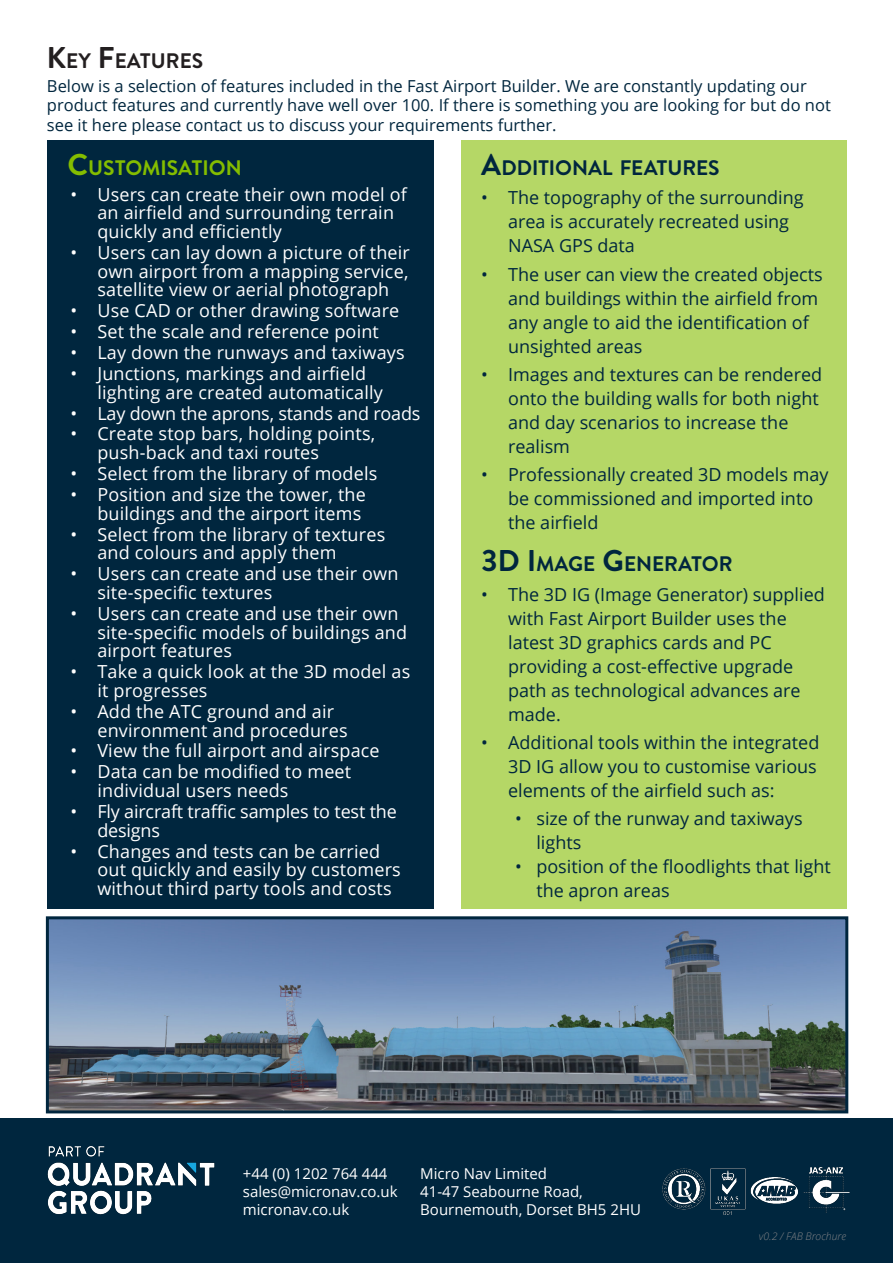
<style>
.page{position:relative;width:893px;height:1263px;background:#fff}
.page>*{position:absolute;margin:0;border:0;box-sizing:border-box;transform-origin:0 0}
.Brochure_heading{font:700 21px "Brandon Text";color:#00263e}
.Brochure_heading-2{font:700 21px "Brandon Text";color:#84bd00}
.t1{font:700 21px "Brandon Text";color:#231f20}
.t2{font:18px/18.8px "Open Sans";letter-spacing:.01em;color:#fff}
.t3{font:18px/24px "Open Sans";color:#00263e}
.t4{font:18px/18.8px "Open Sans";letter-spacing:-.01em;color:#fff}
.t5{font:16.5px/19.5px "Open Sans";color:#00263e}
.Back_page_address{font:15px "Open Sans";color:#fff}
.t6{font:italic 300 10.5px "Open Sans";color:#808285}
.s1{font-size:30px}
</style>
<div class="page">
<div style="left:0;top:1118px;width:893px;height:145px;background:#00263e"></div>
<img style="left:662px;top:1167px;width:188px;height:48px">
<img style="left:47px;top:1146px;width:168px;height:69px">
<div style="left:461px;top:140px;width:385px;height:769px;background:#b5d766"></div>
<img style="left:50px;top:920px;width:794px;height:189px">
<div style="left:46px;top:916px;width:802px;height:197px;border:3px solid #00263e"></div>
<div style="left:47px;top:140px;width:387px;height:769px;background:#00263e"></div>
<p class="t1" style="left:47px;top:46px;width:158px"><span class="s1">K</span>EY <span class="s1">F</span>EATURES</p>
<p class="t5" style="left:47px;top:75px;width:785px">Below is a selection of features included in the Fast Airport Builder. We are constantly updating our product features and currently have well over 100. If there is something you are looking for but do not see it here please contact us to discuss your requirements further.</p>
<p class="Brochure_heading-2" style="left:68px;top:153px;width:176px"><span class="s1">C</span>USTOMISATION</p>
<p class="t2" style="left:97px;top:184px;width:311px;text-indent:-27px">• Users can create their own model of an airfield and surrounding terrain quickly and efficiently</p>
<p class="t2" style="left:97px;top:242px;width:314px;text-align:justify;text-indent:-27px">• Users can lay down a picture of their own airport from a mapping service, satellite view or aerial photograph</p>
<p class="t2" style="left:70px;top:301px;width:330px">• Use CAD or other drawing software</p>
<p class="t2" style="left:70px;top:322px;width:310px">• Set the scale and reference point</p>
<p class="t2" style="left:70px;top:343px;width:336px">• Lay down the runways and taxiways</p>
<p class="t2" style="left:97px;top:363px;width:287px;text-indent:-27px">• Junctions, markings and airfield lighting are created automatically</p>
<p class="t4" style="left:70px;top:403px;width:352px">• Lay down the aprons, stands and roads</p>
<p class="t2" style="left:97px;top:424px;width:279px;text-indent:-27px">• Create stop bars, holding points, push-back and taxi routes</p>
<p class="t2" style="left:70px;top:464px;width:309px">• Select from the library of models</p>
<p class="t2" style="left:70px;top:484px;width:297px;text-align:right">• Position and size the tower, the buildings and the airport items</p>
<p class="t2" style="left:97px;top:524px;width:289px;text-indent:-27px">• Select from the library of textures and colours and apply them</p>
<p class="t2" style="left:97px;top:564px;width:302px;text-indent:-27px">• Users can create and use their own site-specific textures</p>
<p class="t2" style="left:97px;top:603px;width:311px;text-indent:-27px">• Users can create and use their own site-specific models of buildings and airport features</p>
<p class="t2" style="left:97px;top:662px;width:314px;text-indent:-27px">• Take a quick look at the 3D model as it progresses</p>
<p class="t2" style="left:97px;top:701px;width:252px;text-indent:-27px">• Add the ATC ground and air environment and procedures</p>
<p class="t2" style="left:70px;top:741px;width:311px">• View the full airport and airspace</p>
<p class="t2" style="left:97px;top:762px;width:255px;text-indent:-27px">• Data can be modified to meet individual users needs</p>
<p class="t4" style="left:97px;top:801px;width:301px;text-indent:-27px">• Fly aircraft traffic samples to test the designs</p>
<p class="t2" style="left:97px;top:841px;width:305px;text-indent:-27px">• Changes and tests can be carried out quickly and easily by customers without third party tools and costs</p>
<p class="Brochure_heading" style="left:481px;top:153px;width:240px"><span class="s1">A</span>DDITIONAL FEATURES</p>
<p class="t3" style="left:508px;top:185px;width:297px;text-indent:-27px">• The topography of the surrounding area is accurately recreated using<br>NASA GPS data</p>
<p class="t3" style="left:508px;top:261px;width:316px;text-indent:-27px">• The user can view the created objects and buildings within the airfield from any angle to aid the identification of unsighted areas</p>
<p class="t3" style="left:508px;top:362px;width:315px;text-indent:-27px">• Images and textures can be rendered onto the building walls for both night and day scenarios to increase the realism</p>
<p class="t3" style="left:508px;top:462px;width:322px;text-indent:-27px">• Professionally created 3D models may be commissioned and imported into the airfield</p>
<p class="Brochure_heading" style="left:481px;top:549px;width:253px"><span class="s1">3D I</span> MAGE <span class="s1">G</span>ENERATOR</p>
<p class="t3" style="left:508px;top:582px;width:318px;text-indent:-27px">• The 3D IG (Image Generator) supplied with Fast Airport Builder uses the latest 3D graphics cards and PC providing a cost-effective upgrade path as technological advances are made.</p>
<p class="t3" style="left:508px;top:730px;width:313px;text-indent:-27px">• Additional tools within the integrated<br>3D IG allow you to customise various elements of the airfield such as:</p>
<p class="t3" style="left:536px;top:806px;width:268px;text-indent:-21px">• size of the runway and taxiways lights</p>
<p class="t3" style="left:536px;top:854px;width:296px;text-indent:-21px">• position of the floodlights that light the apron areas</p>
<p class="Back_page_address" style="left:243px;top:1163px;width:146px">+44 (0) 1202 764 444</p>
<p class="Back_page_address" style="left:243px;top:1181px;width:156px">sales@micronav.co.uk</p>
<p class="Back_page_address" style="left:243px;top:1199px;width:108px">micronav.co.uk</p>
<p class="Back_page_address" style="left:420px;top:1163px;width:128px">Micro Nav Limited</p>
<p class="Back_page_address" style="left:420px;top:1181px;width:164px">41-47 Seabourne Road,</p>
<p class="Back_page_address" style="left:420px;top:1199px;width:222px">Bournemouth, Dorset BH5 2HU</p>
<p class="t6" style="left:759px;top:1229px;width:89px">v0.2 / FAB Brochure</p>
</div>
